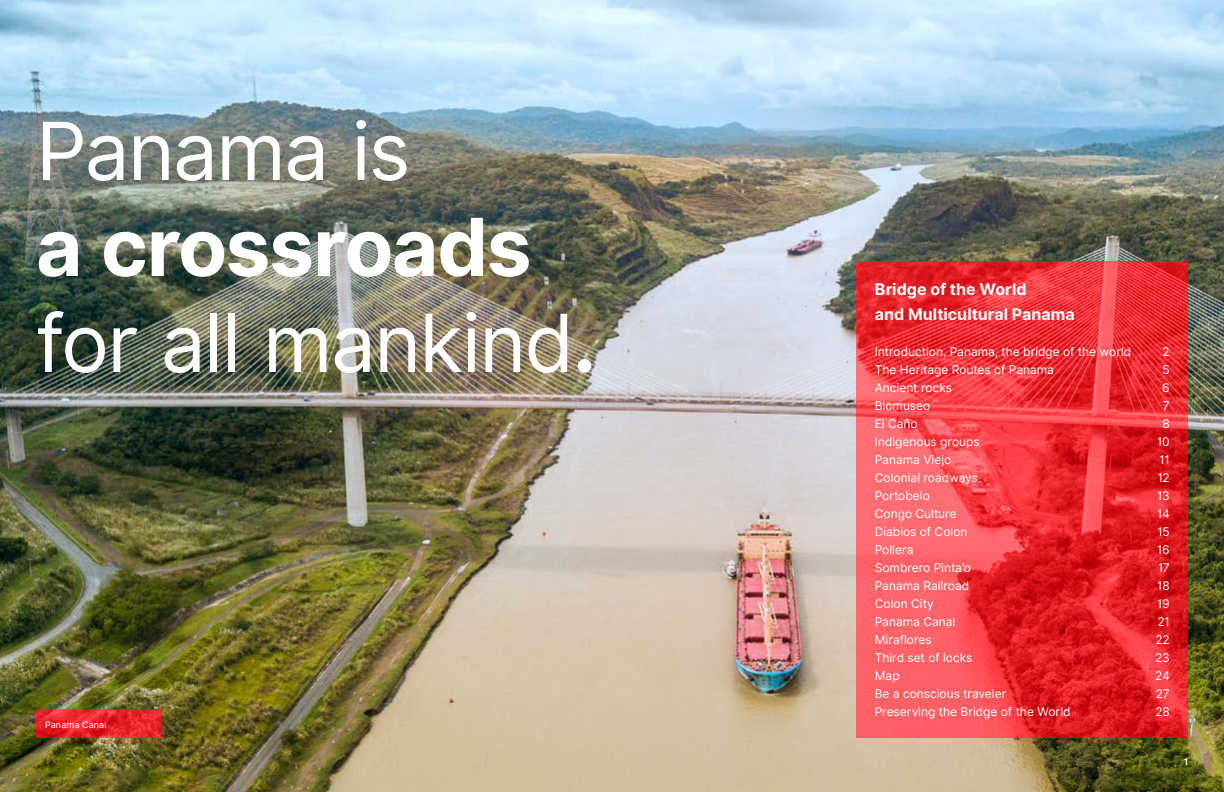
<style>
.page{position:relative;width:1224px;height:792px;background:#fff}
.page>*{position:absolute;margin:0;border:0;box-sizing:border-box;transform-origin:0 0}
.t1{font:80px/96px "Inter";letter-spacing:-.02em;color:#fff}
.t2{font:700 16px/25px "Inter";color:#fff}
.t3{font:12px "Inter";color:#fff}
.t4{font:9px "Inter";letter-spacing:.015em;color:#fff}
.s1{font-weight:700}
</style>
<div class="page">
<img style="left:0;top:0;width:1224px;height:792px">
<svg style="left:857px;top:262px;width:331px;height:476px;background:#ee373f"></svg>
<svg style="left:36px;top:710px;width:126px;height:28px;background:#e6232b"></svg>
<h1 class="t1" style="left:36px;top:104px;width:376px">Panama is</h1>
<h1 class="t1" style="left:36px;top:200px;width:562px"><span class="s1">a crossroads </span>for all mankind<span class="s1">.</span></h1>
<p class="t4" style="left:45px;top:718px;width:63px">Panama Canal</p>
<h2 class="t2" style="left:875px;top:277px;width:202px">Bridge of the World<br>and Multicultural Panama</h2>
<p class="t3" style="left:875px;top:343px;width:258px">Introduction. Panama, the bridge of the world</p>
<p class="t3" style="left:1163px;top:343px;width:9px">2</p>
<p class="t3" style="left:875px;top:361px;width:181px">The Heritage Routes of Panama</p>
<p class="t3" style="left:1162px;top:361px;width:9px">5</p>
<p class="t3" style="left:875px;top:379px;width:79px">Ancient rocks</p>
<p class="t3" style="left:1162px;top:379px;width:9px">6</p>
<p class="t3" style="left:875px;top:397px;width:57px">Biomuseo</p>
<p class="t3" style="left:1163px;top:397px;width:8px">7</p>
<p class="t3" style="left:875px;top:415px;width:44px">El Caño</p>
<p class="t3" style="left:1162px;top:415px;width:9px">8</p>
<p class="t3" style="left:875px;top:433px;width:106px">Indigenous groups</p>
<p class="t3" style="left:1157px;top:433px;width:14px">10</p>
<p class="t3" style="left:875px;top:451px;width:78px">Panama Viejo</p>
<p class="t3" style="left:1160px;top:451px;width:12px">11</p>
<p class="t3" style="left:875px;top:469px;width:105px">Colonial roadways</p>
<p class="t3" style="left:1158px;top:469px;width:14px">12</p>
<p class="t3" style="left:875px;top:487px;width:57px">Portobelo</p>
<p class="t3" style="left:1157px;top:487px;width:14px">13</p>
<p class="t3" style="left:875px;top:505px;width:83px">Congo Culture</p>
<p class="t3" style="left:1157px;top:505px;width:14px">14</p>
<p class="t3" style="left:875px;top:523px;width:94px">Diablos of Colon</p>
<p class="t3" style="left:1158px;top:523px;width:14px">15</p>
<p class="t3" style="left:875px;top:541px;width:40px">Pollera</p>
<p class="t3" style="left:1157px;top:541px;width:14px">16</p>
<p class="t3" style="left:875px;top:559px;width:98px">Sombrero Pinta’o</p>
<p class="t3" style="left:1158px;top:559px;width:13px">17</p>
<p class="t3" style="left:875px;top:577px;width:96px">Panama Railroad</p>
<p class="t3" style="left:1157px;top:577px;width:14px">18</p>
<p class="t3" style="left:875px;top:595px;width:61px">Colon City</p>
<p class="t3" style="left:1157px;top:595px;width:14px">19</p>
<p class="t3" style="left:875px;top:613px;width:82px">Panama Canal</p>
<p class="t3" style="left:1157px;top:613px;width:14px">21</p>
<p class="t3" style="left:875px;top:631px;width:58px">Miraflores</p>
<p class="t3" style="left:1155px;top:631px;width:16px">22</p>
<p class="t3" style="left:875px;top:649px;width:99px">Third set of locks</p>
<p class="t3" style="left:1155px;top:649px;width:16px">23</p>
<p class="t3" style="left:875px;top:667px;width:26px">Map</p>
<p class="t3" style="left:1155px;top:667px;width:16px">24</p>
<p class="t3" style="left:875px;top:685px;width:133px">Be a conscious traveler</p>
<p class="t3" style="left:1156px;top:685px;width:15px">27</p>
<p class="t3" style="left:875px;top:703px;width:197px">Preserving the Bridge of the World</p>
<p class="t3" style="left:1155px;top:703px;width:16px">28</p>
<p class="t4" style="left:1184px;top:755px;width:5px">1</p>
</div>
